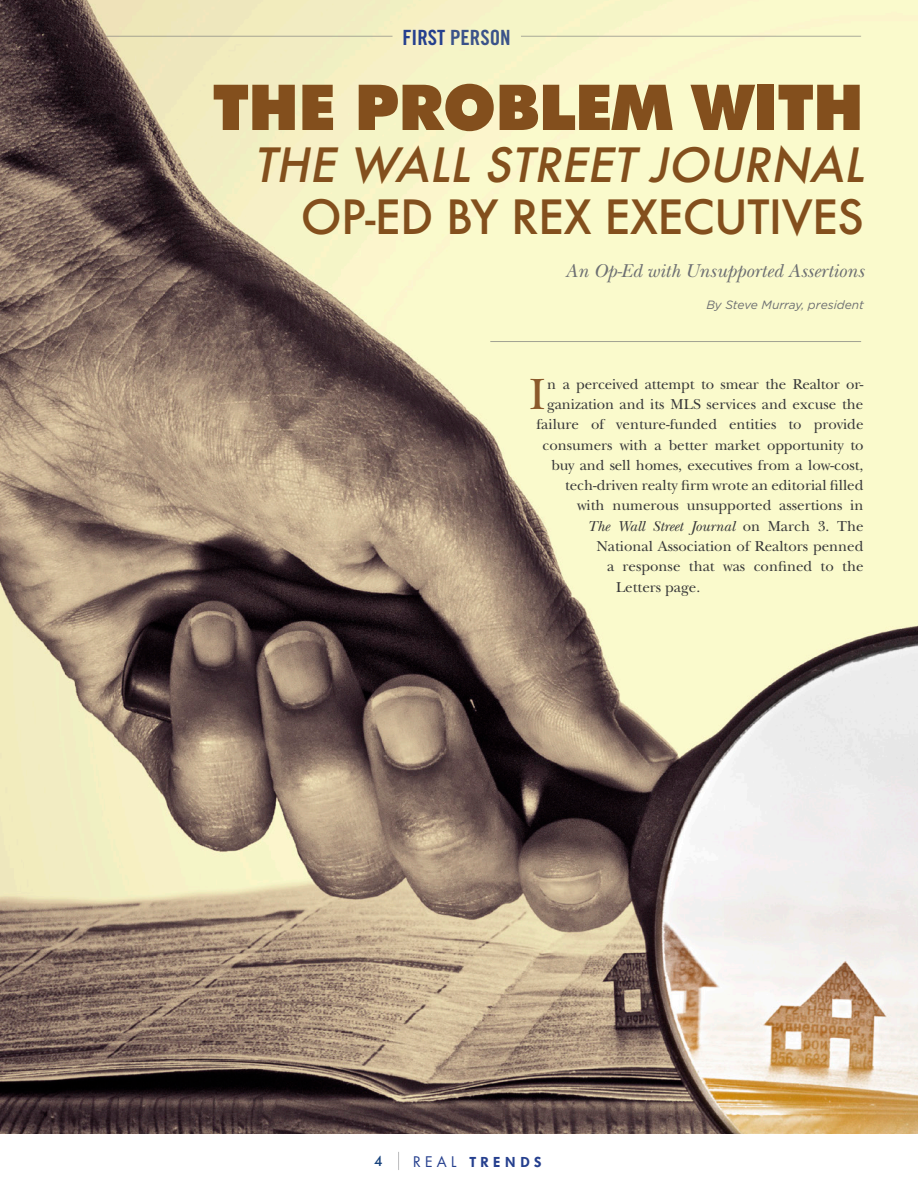
<style>
.page{position:relative;width:918px;height:1188px;background:#fff}
.page>*{position:absolute;margin:0;border:0;box-sizing:border-box;transform-origin:0 0}
.t1{font:900 63.3px "Futura BT";letter-spacing:-.015em;color:#834f1d}
.t2{font:italic 500 45.9px/52.2px "Futura";color:#834f1d;text-align:right}
.t3{font:45.75px "New Baskerville";color:#8b592b}
.t4{font:21px "Trade Gothic LT Std Bd Cn 20";color:#3b5389}
.t5{font:italic 19.5px "New Baskerville";color:#6d6f72}
.t6{font:15px "New Baskerville";color:#383839}
.t7{font:italic 15px "New Baskerville";color:#383839}
.t8{font:600 14.25px "Futura BQ";letter-spacing:.32em;color:#253f8e}
.t9{font:500 14.25px "Futura BT";color:#17427d}
.t10{font:italic 12px "Gotham";color:#6d6f72}
.s1{color:#253f8e}
.s2{font-style:normal}
.s3{font-family:"Futura Std";font-weight:400}
</style>
<div class="page">
<svg style="left:398px;top:1152px;width:1px;height:18px"></svg>
<img style="left:0;top:0;width:918px;height:1134px">
<hr style="left:106px;top:36px;width:287px;height:1px;background:#6d6f72">
<hr style="left:521px;top:36px;width:340px;height:1px;background:#6d6f72">
<hr style="left:490px;top:341px;width:371px;height:1px;background:#6d6f72">
<p class="t4" style="left:402px;top:25px;width:110px"><span class="s1">FIRST</span> PERSON</p>
<p class="t1" style="left:213px;top:69px;width:653px">THE PROBLEM WITH</p>
<p class="t2" style="left:253px;top:138px;width:623px">THE WALL STREET JOURNAL<br><span class="s2">OP-ED BY REX EXECUTIVES</span></p>
<p class="t5" style="left:565px;top:259px;width:300px">An Op-Ed with Unsupported Assertions</p>
<p class="t10" style="left:706px;top:298px;width:159px">By Steve Murray, president</p>
<p class="t3" style="left:529px;top:368px;width:18px">I</p>
<p class="t6" style="left:547px;top:375px;width:318px">n a perceived attempt to smear the Realtor or-</p>
<p class="t6" style="left:547px;top:396px;width:318px">ganization and its MLS services and excuse the</p>
<p class="t6" style="left:537px;top:416px;width:329px">failure of venture-funded entities to provide</p>
<p class="t6" style="left:543px;top:436px;width:322px">consumers with a better market opportunity to</p>
<p class="t6" style="left:552px;top:456px;width:313px">buy and sell homes, executives from a low-cost,</p>
<p class="t6" style="left:565px;top:477px;width:300px">tech-driven realty firm wrote an editorial filled</p>
<p class="t6" style="left:577px;top:497px;width:288px">with numerous unsupported assertions in</p>
<p class="t7" style="left:588px;top:517px;width:277px">The Wall Street Journal <span class="s2">on March 3. The</span></p>
<p class="t6" style="left:597px;top:537px;width:269px">National Association of Realtors penned</p>
<p class="t6" style="left:607px;top:558px;width:258px">a response that was confined to the</p>
<p class="t6" style="left:616px;top:579px;width:86px">Letters page.</p>
<p class="t9" style="left:374px;top:1153px;width:10px">4</p>
<p class="t8" style="left:413px;top:1153px;width:130px"><span class="s3">REAL</span> TRENDS</p>
</div>
